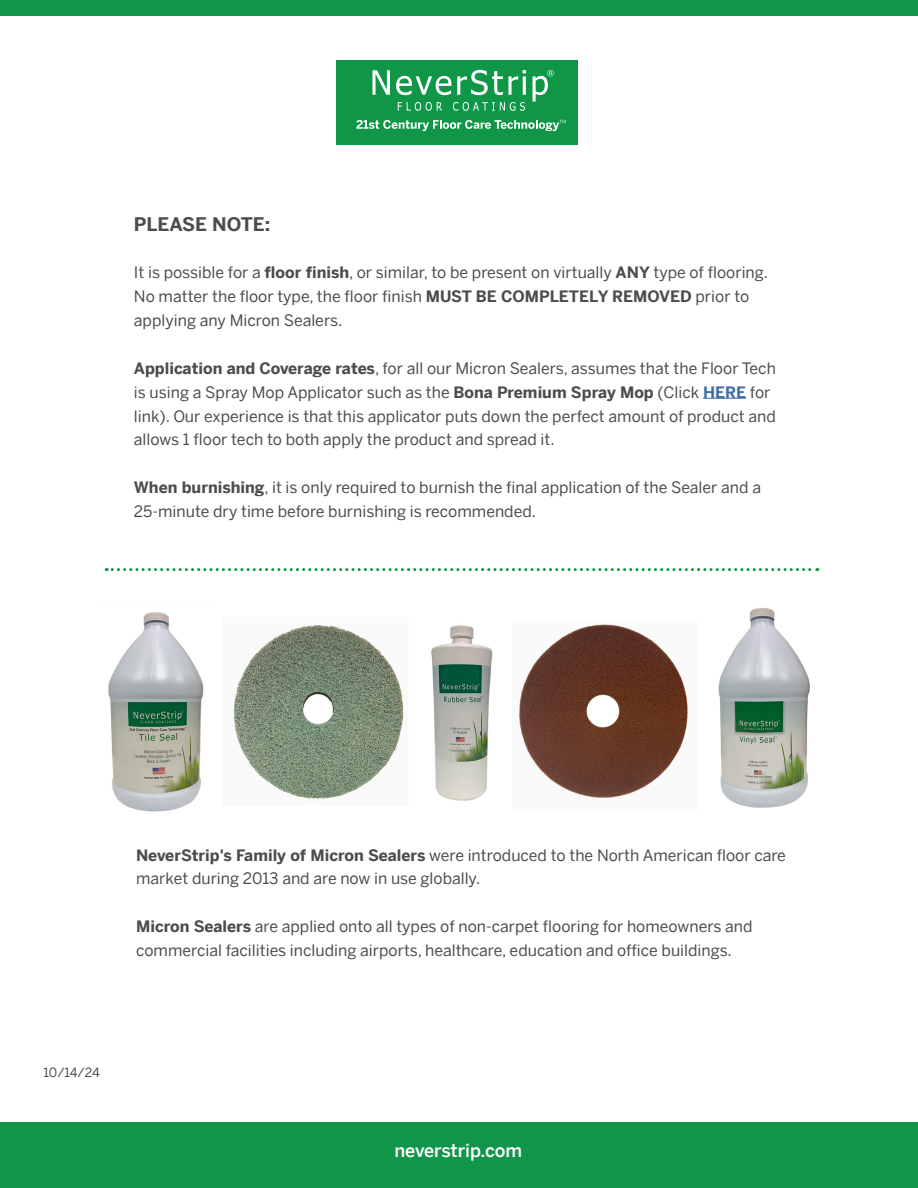
<style>
.page{position:relative;width:918px;height:1188px;background:#fff}
.page>*{position:absolute;margin:0;border:0;box-sizing:border-box;transform-origin:0 0}
.t1{font:700 18.75px "Benton Sans";color:#4b4c4d}
.t2{font:500 18px "Benton Sans";color:#fff}
.t3{font:15.75px/23.9px "Benton Sans";color:#4b4c4d}
.t4{font:12.75px "Benton Sans";color:#4b4c4d}
.s1{font-weight:700}
.s2{font-weight:700;color:#436da8}
</style>
<div class="page">
<div style="left:0;top:1122px;width:918px;height:66px;background:#109649"></div>
<div style="left:0;top:0;width:918px;height:15px;background:#109649"></div>
<div style="left:337px;top:60px;width:241px;height:83px;background:#109647"></div>
<svg style="left:372px;top:70px;width:18px;height:25px"></svg>
<svg style="left:396px;top:76px;width:55px;height:19px"></svg>
<svg style="left:457px;top:70px;width:69px;height:25px"></svg>
<svg style="left:398px;top:102px;width:44px;height:9px"></svg>
<svg style="left:453px;top:102px;width:72px;height:9px"></svg>
<svg style="left:533px;top:70px;width:21px;height:31px"></svg>
<svg style="left:356px;top:120px;width:210px;height:11px"></svg>
<hr style="left:703px;top:398px;width:43px;height:1px;background:#436da8">
<img style="left:108px;top:612px;width:96px;height:200px">
<img style="left:431px;top:625px;width:62px;height:176px">
<img style="left:233px;top:625px;width:171px;height:174px">
<svg style="left:106px;top:568px;width:712px;height:3px"></svg>
<img style="left:718px;top:607px;width:92px;height:201px">
<img style="left:519px;top:624px;width:169px;height:174px">
<p class="t1" style="left:134px;top:208px;width:138px">PLEASE NOTE:</p>
<p class="t3" style="left:134px;top:259px;width:636px">It is possible for a <span class="s1">floor finish</span>, or similar, to be present on virtually <span class="s1">ANY</span> type of flooring.<br>No matter the floor type, the floor finish <span class="s1">MUST BE COMPLETELY REMOVED</span> prior to applying any Micron Sealers.</p>
<p class="t3" style="left:134px;top:354px;width:643px"><span class="s1">Application and Coverage rates</span>, for all our Micron Sealers, assumes that the Floor Tech is using a Spray Mop Applicator such as the <span class="s1">Bona Premium Spray Mop</span> (Click <span class="s2">HERE</span> for link). Our experience is that this applicator puts down the perfect amount of product and allows 1 floor tech to both apply the product and spread it.</p>
<p class="t3" style="left:134px;top:474px;width:629px"><span class="s1">When burnishing</span>, it is only required to burnish the final application of the Sealer and a<br>25-minute dry time before burnishing is recommended.</p>
<p class="t3" style="left:136px;top:841px;width:651px"><span class="s1">NeverStrip's Family of Micron Sealers</span> were introduced to the North American floor care market during 2013 and are now in use globally.</p>
<p class="t3" style="left:136px;top:913px;width:618px"><span class="s1">Micron Sealers</span> are applied onto all types of non-carpet flooring for homeowners and commercial facilities including airports, healthcare, education and office buildings.</p>
<p class="t4" style="left:44px;top:1062px;width:58px">10/14/24</p>
<p class="t2" style="left:394px;top:1135px;width:129px">neverstrip.com</p>
</div>
